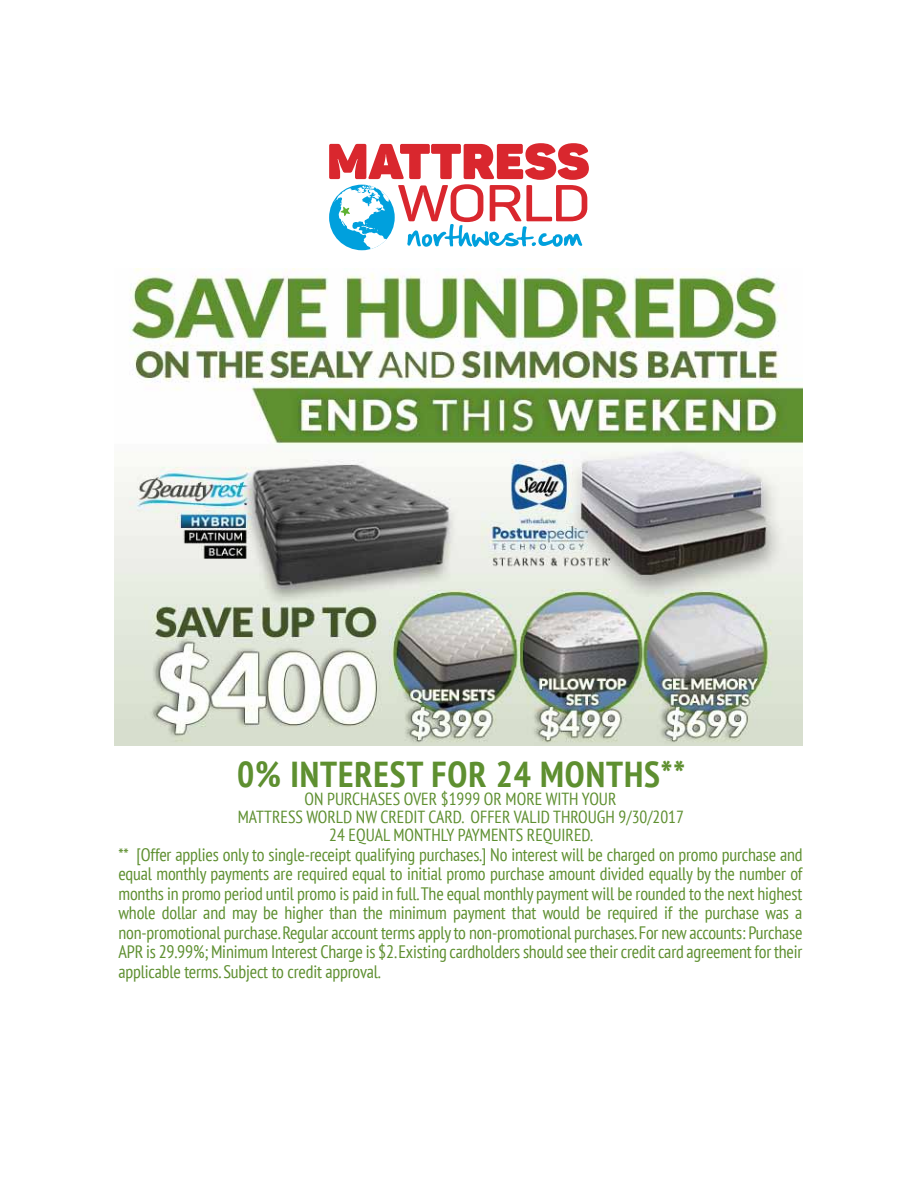
<style>
.page{position:relative;width:918px;height:1188px;background:#fff}
.page>*{position:absolute;margin:0;border:0;box-sizing:border-box;transform-origin:0 0}
.t1{font:700 condensed 36px "PT Sans";letter-spacing:.025em;color:#5e8f30}
.t2{font:condensed 18px/19.5px "PT Sans";letter-spacing:-.01em;color:#5e8f30;text-align:justify}
.t3{font:condensed 17.55px/18px "PT Sans";color:#5e8f30;text-align:center}
</style>
<div class="page">
<svg style="left:329px;top:143px;width:260px;height:106px"></svg>
<img style="left:114px;top:268px;width:688px;height:477px">
<h1 class="t1" style="left:237px;top:751px;width:449px">0% INTEREST FOR 24 MONTHS**</h1>
<p class="t3" style="left:238px;top:790px;width:448px">ON PURCHASES OVER $1999 OR MORE WITH YOUR<br>MATTRESS WORLD NW CREDIT CARD. OFFER VALID THROUGH 9/30/2017<br>24 EQUAL MONTHLY PAYMENTS REQUIRED.</p>
<p class="t2" style="left:118px;top:844px;width:686px">** [Offer applies only to single-receipt qualifying purchases.] No interest will be charged on promo purchase and equal monthly payments are required equal to initial promo purchase amount divided equally by the number of months in promo period until promo is paid in full. The equal monthly payment will be rounded to the next highest whole dollar and may be higher than the minimum payment that would be required if the purchase was a non-promotional purchase. Regular account terms apply to non-promotional purchases. For new accounts: Purchase APR is 29.99%; Minimum Interest Charge is $2. Existing cardholders should see their credit card agreement for their applicable terms. Subject to credit approval.</p>
</div>
